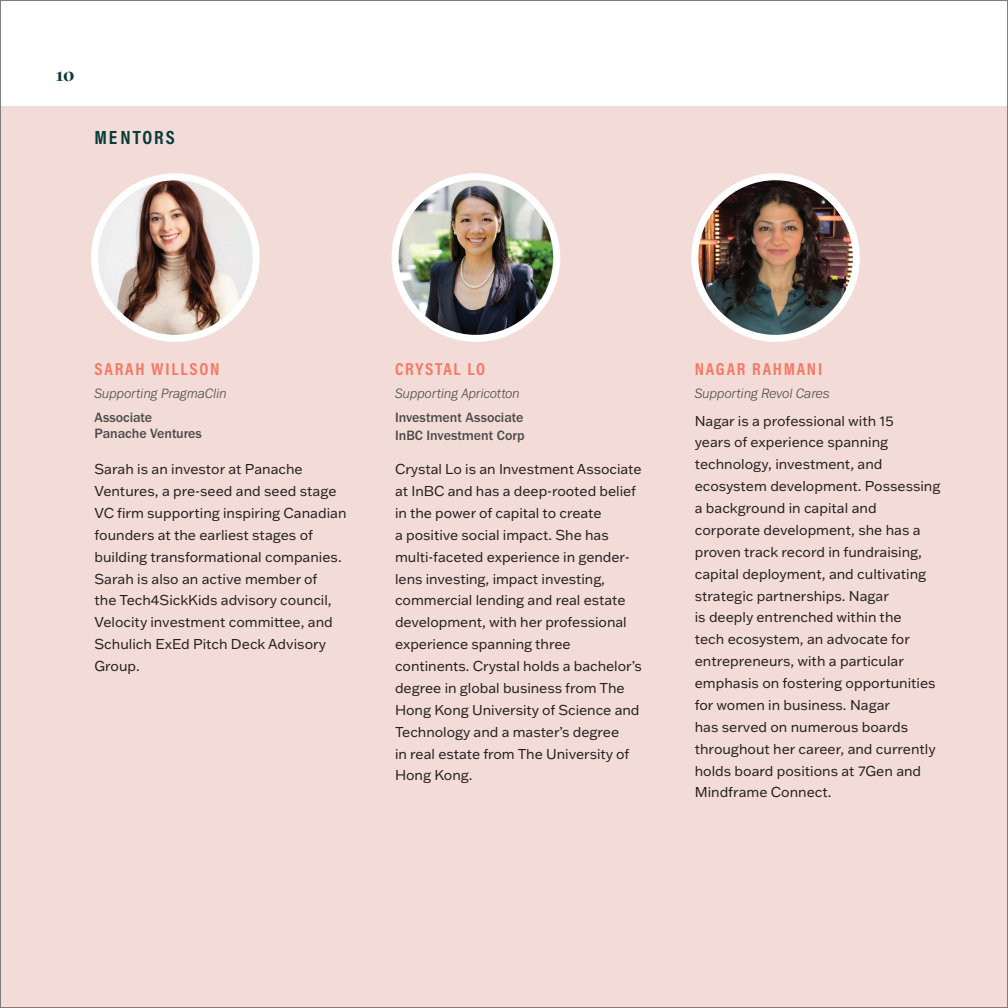
<style>
.page{position:relative;width:1008px;height:1008px;background:#fff}
.page>*{position:absolute;margin:0;border:0;box-sizing:border-box;transform-origin:0 0}
.ParaStyle07_Leading_Auto{font:700 19.25px "Acumin Pro Cond";letter-spacing:.1em;color:#083b3b}
.ParaStyle07_Leading_Auto-2{font:700 19.25px "GT Sectra Display";color:#083b3b}
.ParaStyle52_Leading_13_5_pts{font:700 17.5px "Acumin Pro Cond";letter-spacing:.1em;color:#f37a66}
.ParaStyle07_Leading_Auto-3{font:700 17.5px "Acumin Pro Cond";letter-spacing:.1em;color:#f37a66}
.ParaStyle17_Leading_13_5_pts{font:700 17.5px "Acumin Pro Cond";letter-spacing:.095em;color:#f37a66}
.ParaStyle09_Leading_14_pts{font:14px/21.9px "Franklin Gothic ATF";color:#231f20}
.ParaStyle52_Leading_13_5_pts-2{font:italic 300 14px "Franklin Gothic URW";color:#4b4c4d}
.ParaStyle17_Leading_13_5_pts-2{font:500 14px "Franklin Gothic URW";color:#4b4c4d}
.ParaStyle50_Leading_9_pts{font:500 14px "Franklin Gothic URW";letter-spacing:-.005em;color:#4b4c4d}
.ParaStyle17_Leading_13_5_pts-3{font:italic 300 14px "Franklin Gothic URW";color:#4b4c4d}
</style>
<div class="page">
<div style="left:0;top:106px;width:1008px;height:902px;background:#f3dcd7"></div>
<img style="left:696px;top:178px;width:159px;height:159px">
<div style="left:691px;top:173px;width:169px;height:169px;border:7px solid #fff;border-radius:50%"></div>
<img style="left:96px;top:181px;width:156px;height:156px">
<div style="left:91px;top:173px;width:169px;height:169px;border:7px solid #fff;border-radius:50%"></div>
<img style="left:395px;top:177px;width:162px;height:161px;border-radius:81px">
<div style="left:392px;top:173px;width:168px;height:169px;border:7px solid #fff;border-radius:50%"></div>
<p class="ParaStyle07_Leading_Auto-2" style="left:55px;top:63px;width:21px">10</p>
<p class="ParaStyle07_Leading_Auto" style="left:94px;top:124px;width:82px">ME NTORS</p>
<p class="ParaStyle07_Leading_Auto-3" style="left:94px;top:357px;width:127px">SARAH WILLSON</p>
<p class="ParaStyle52_Leading_13_5_pts-2" style="left:94px;top:385px;width:134px">Supporting PragmaClin</p>
<p class="ParaStyle50_Leading_9_pts" style="left:94px;top:409px;width:59px">Associate</p>
<p class="ParaStyle50_Leading_9_pts" style="left:94px;top:425px;width:109px">Panache Ventures</p>
<p class="ParaStyle09_Leading_14_pts" style="left:94px;top:458px;width:253px">Sarah is an investor at Panache<br>Ventures, a pre-seed and seed stage<br>VC firm supporting inspiring Canadian founders at the earliest stages of building transformational companies.<br>Sarah is also an active member of<br>the Tech4SickKids advisory council,<br>Velocity investment committee, and<br>Schulich ExEd Pitch Deck Advisory<br>Group.</p>
<p class="ParaStyle17_Leading_13_5_pts" style="left:395px;top:357px;width:92px">CRYSTAL LO</p>
<p class="ParaStyle17_Leading_13_5_pts-3" style="left:395px;top:385px;width:126px">Supporting Apricotton</p>
<p class="ParaStyle17_Leading_13_5_pts-2" style="left:395px;top:409px;width:130px">Investment Associate</p>
<p class="ParaStyle17_Leading_13_5_pts-2" style="left:395px;top:426px;width:131px">InBC Investment Corp</p>
<p class="ParaStyle09_Leading_14_pts" style="left:395px;top:458px;width:248px">Crystal Lo is an Investment Associate at InBC and has a deep-rooted belief in the power of capital to create<br>a positive social impact. She has multi-faceted experience in gender&shy;lens investing, impact investing, commercial lending and real estate development, with her professional experience spanning three continents. Crystal holds a bachelor’s degree in global business from The Hong Kong University of Science and Technology and a master’s degree<br>in real estate from The University of Hong Kong.</p>
<p class="ParaStyle52_Leading_13_5_pts" style="left:695px;top:357px;width:129px">NAGAR RAHMANI</p>
<p class="ParaStyle52_Leading_13_5_pts-2" style="left:695px;top:385px;width:137px">Supporting Revol Cares</p>
<p class="ParaStyle09_Leading_14_pts" style="left:695px;top:409px;width:247px">Nagar is a professional with 15<br>years of experience spanning technology, investment, and ecosystem development. Possessing a background in capital and corporate development, she has a proven track record in fundraising, capital deployment, and cultivating strategic partnerships. Nagar<br>is deeply entrenched within the<br>tech ecosystem, an advocate for entrepreneurs, with a particular emphasis on fostering opportunities for women in business. Nagar<br>has served on numerous boards throughout her career, and currently holds board positions at 7Gen and<br>Mindframe Connect.</p>
</div>
